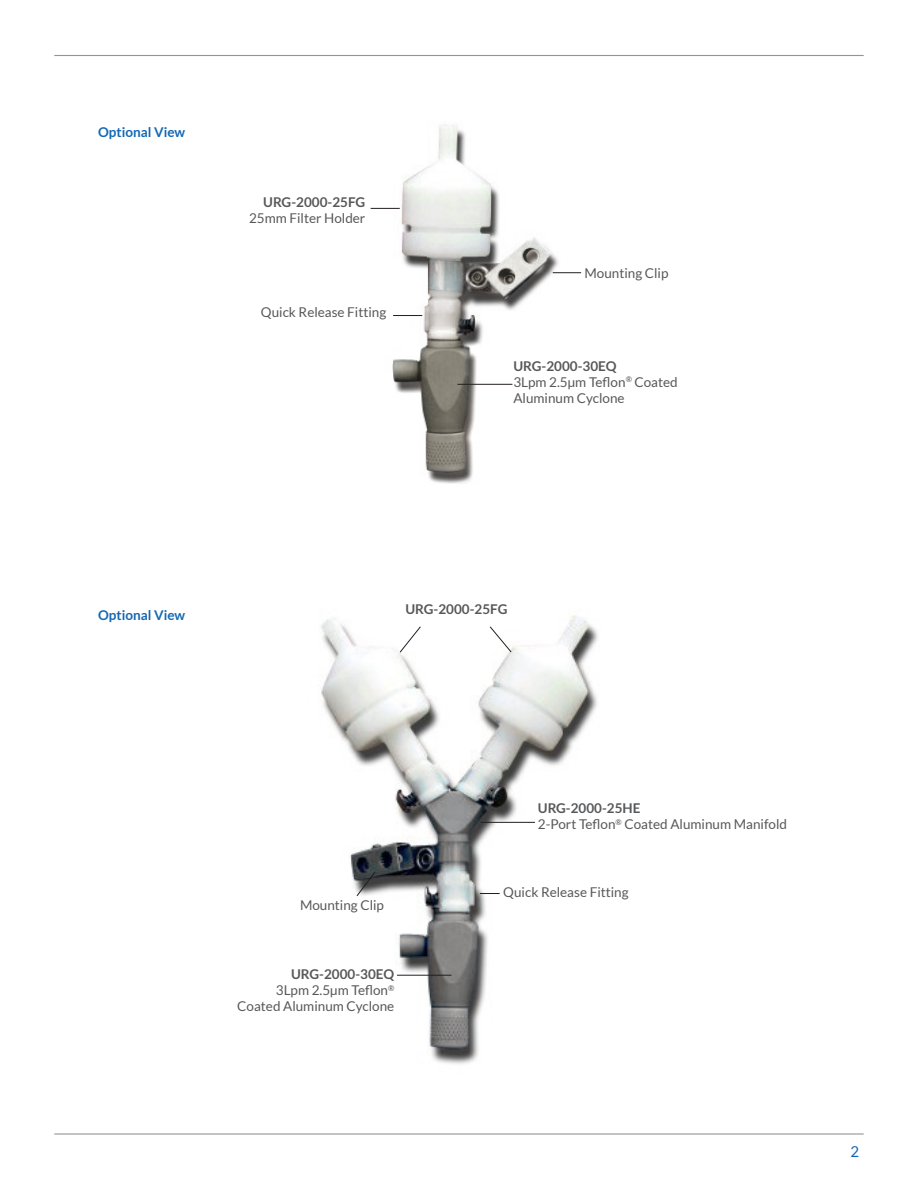
<style>
.page{position:relative;width:918px;height:1188px;background:#fff}
.page>*{position:absolute;margin:0;border:0;box-sizing:border-box;transform-origin:0 0}
.t1{font:15px "Lato";color:#1468b3}
.t2{font:13.5px/16.2px "Lato";color:#57585a}
.t3{font:700 13.5px "Lato";color:#57585a}
.t4{font:700 13.5px "Lato";color:#1468b3}
</style>
<div class="page">
<hr style="left:54px;top:55px;width:810px;height:1px;background:#939598">
<img style="left:321px;top:615px;width:277px;height:449px">
<hr style="left:54px;top:1133px;width:810px;height:2px;background:#939598">
<svg style="left:480px;top:893px;width:20px;height:1px"></svg>
<hr style="left:397px;top:975px;width:54px;height:1px;background:#231f20">
<svg style="left:356px;top:871px;width:20px;height:26px"></svg>
<hr style="left:480px;top:822px;width:55px;height:1px;background:#231f20">
<svg style="left:489px;top:626px;width:23px;height:27px"></svg>
<svg style="left:399px;top:626px;width:22px;height:27px"></svg>
<img style="left:370px;top:124px;width:206px;height:360px">
<svg style="left:371px;top:208px;width:29px;height:1px"></svg>
<svg style="left:393px;top:315px;width:29px;height:1px"></svg>
<hr style="left:457px;top:384px;width:55px;height:1px;background:#231f20">
<svg style="left:553px;top:272px;width:28px;height:1px"></svg>
<p class="t4" style="left:98px;top:124px;width:89px">Optional View</p>
<p class="t3" style="left:263px;top:194px;width:104px">URG-2000-25FG</p>
<p class="t2" style="left:249px;top:210px;width:118px">25mm Filter Holder</p>
<p class="t2" style="left:261px;top:304px;width:127px">Quick Release Fitting</p>
<p class="t2" style="left:584px;top:265px;width:86px">Mounting Clip</p>
<p class="t3" style="left:513px;top:358px;width:105px">URG-2000-30EQ</p>
<p class="t2" style="left:513px;top:374px;width:166px">3Lpm 2.5µm Teflon<sup>®</sup> Coated<br>Aluminum Cyclone</p>
<p class="t4" style="left:98px;top:607px;width:89px">Optional View</p>
<p class="t3" style="left:405px;top:601px;width:104px">URG-2000-25FG</p>
<p class="t2" style="left:300px;top:897px;width:86px">Mounting Clip</p>
<p class="t3" style="left:291px;top:966px;width:105px">URG-2000-30EQ</p>
<p class="t2" style="left:276px;top:982px;width:120px">3Lpm 2.5µm Teflon<sup>®</sup></p>
<p class="t2" style="left:237px;top:998px;width:159px">Coated Aluminum Cyclone</p>
<p class="t3" style="left:538px;top:801px;width:104px">URG-2000-25HE</p>
<p class="t2" style="left:538px;top:816px;width:251px">2-Port Teflon<sup>®</sup> Coated Aluminum Manifold</p>
<p class="t2" style="left:503px;top:884px;width:127px">Quick Release Fitting</p>
<p class="t1" style="left:851px;top:1143px;width:10px">2</p>
</div>
